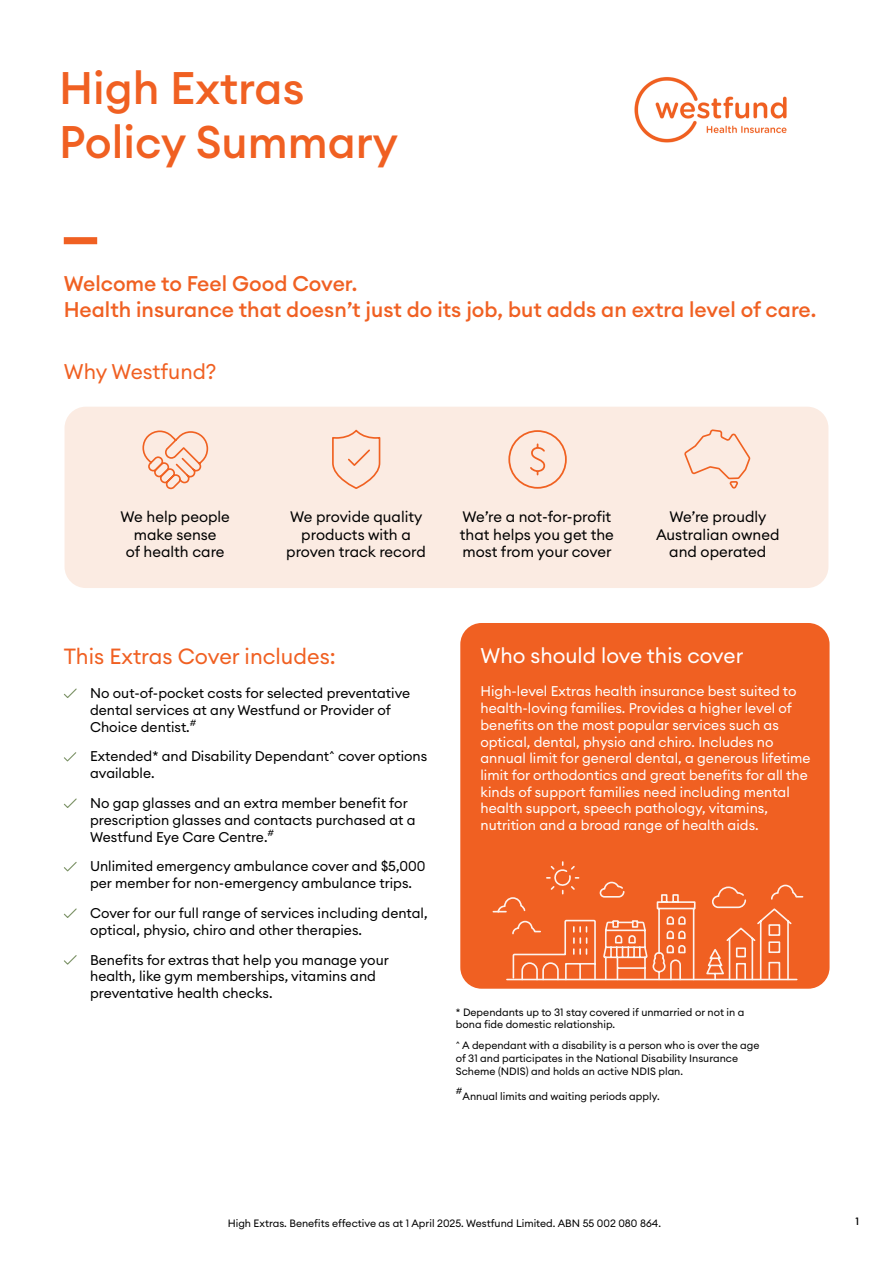
<style>
.page{position:relative;width:893px;height:1263px;background:#fff}
.page>*{position:absolute;margin:0;border:0;box-sizing:border-box;transform-origin:0 0}
.t1{font:500 45px/54px "Euclid Circular A";color:#f06022}
.t2{font:21.75px "Euclid Circular A";color:#f06022}
.t3{font:500 21px/26.2px "Euclid Circular A";color:#f06022}
.t4{font:21px "Euclid Circular A";color:#fff}
.t5{font:21px "Euclid Circular A";color:#f06022}
.t6{font:15px/17.7px "Euclid Circular A";color:#000;text-align:center}
.t7{font:13.95px/16.6px "Euclid Circular A";color:#000}
.t8{font:13.95px/16.6px "Euclid Circular A";color:#fff}
.t9{font:10.5px/12.6px "Euclid Circular A";color:#000}
.t10{font:500 10.5px "Euclid Circular A";color:#000}
.t11{font:9px "Euclid Circular A";color:#000}
</style>
<div class="page">
<div style="left:64px;top:237px;width:33px;height:7px;background:#f06022"></div>
<div style="left:460px;top:623px;width:369px;height:366px;background:#f06022;border-radius:21px"></div>
<svg style="left:492px;top:861px;width:312px;height:120px"></svg>
<hr style="left:507px;top:979px;width:290px;height:1px;background:#fdf3ee">
<svg style="left:63px;top:688px;width:14px;height:10px"></svg>
<svg style="left:63px;top:752px;width:14px;height:10px"></svg>
<svg style="left:63px;top:798px;width:14px;height:10px"></svg>
<svg style="left:63px;top:862px;width:14px;height:10px"></svg>
<svg style="left:63px;top:908px;width:14px;height:10px"></svg>
<svg style="left:64px;top:955px;width:13px;height:10px"></svg>
<div style="left:65px;top:407px;width:763px;height:181px;background:#fbebe2;border-radius:21px"></div>
<svg style="left:684px;top:429px;width:67px;height:60px"></svg>
<svg style="left:530px;top:443px;width:16px;height:33px"></svg>
<div style="left:508px;top:430px;width:59px;height:59px;border:2px solid #f06121;border-radius:50%"></div>
<svg style="left:142px;top:430px;width:67px;height:60px"></svg>
<svg style="left:332px;top:429px;width:49px;height:60px"></svg>
<img style="left:634px;top:77px;width:153px;height:66px">
<h1 class="t1" style="left:59px;top:61px;width:340px">High Extras<br>Policy Summary</h1>
<h3 class="t3" style="left:64px;top:271px;width:754px">Welcome to Feel Good Cover.<br>Health insurance that doesn’t just do its job, but adds an extra level of care.</h3>
<h3 class="t5" style="left:64px;top:358px;width:154px">Why Westfund?</h3>
<p class="t6" style="left:120px;top:508px;width:111px">We help people make sense<br>of health care</p>
<p class="t6" style="left:286px;top:508px;width:141px">We provide quality products with a proven track record</p>
<p class="t6" style="left:656px;top:508px;width:125px">We’re proudly<br>Australian owned and operated</p>
<p class="t6" style="left:460px;top:508px;width:156px;text-align:left">We’re a not-for-profit that helps you get the most from your cover</p>
<h2 class="t2" style="left:64px;top:642px;width:273px">This Extras Cover includes:</h2>
<p class="t7" style="left:90px;top:685px;width:322px">No out-of-pocket costs for selected preventative dental services at any Westfund or Provider of<br>Choice dentist.<sup>#</sup></p>
<p class="t7" style="left:90px;top:748px;width:339px">Extended* and Disability Dependant^ cover options available.</p>
<p class="t7" style="left:90px;top:795px;width:327px">No gap glasses and an extra member benefit for prescription glasses and contacts purchased at a<br>Westfund Eye Care Centre.<sup>#</sup></p>
<p class="t7" style="left:90px;top:858px;width:337px">Unlimited emergency ambulance cover and $5,000 per member for non-emergency ambulance trips.</p>
<p class="t7" style="left:90px;top:905px;width:339px">Cover for our full range of services including dental, optical, physio, chiro and other therapies.</p>
<p class="t7" style="left:90px;top:951px;width:300px">Benefits for extras that help you manage your health, like gym memberships, vitamins and preventative health checks.</p>
<h3 class="t4" style="left:480px;top:642px;width:264px">Who should love this cover</h3>
<p class="t8" style="left:480px;top:683px;width:332px">High-level Extras health insurance best suited to health-loving families. Provides a higher level of benefits on the most popular services such as optical, dental, physio and chiro. Includes no annual limit for general dental, a generous lifetime limit for orthodontics and great benefits for all the kinds of support families need including mental health support, speech pathology, vitamins, nutrition and a broad range of health aids.</p>
<p class="t9" style="left:456px;top:1005px;width:290px">* Dependants up to 31 stay covered if unmarried or not in a bona fide domestic relationship.</p>
<p class="t9" style="left:456px;top:1039px;width:305px">^ A dependant with a disability is a person who is over the age of 31 and participates in the National Disability Insurance<br>Scheme (NDIS) and holds an active NDIS plan.</p>
<p class="t11" style="left:456px;top:1085px;width:8px">#</p>
<p class="t9" style="left:462px;top:1090px;width:199px">Annual limits and waiting periods apply.</p>
<p class="t9" style="left:228px;top:1217px;width:435px">High Extras. Benefits effective as at 1 April 2025. Westfund Limited. ABN 55 002 080 864.</p>
<p class="t10" style="left:855px;top:1215px;width:5px">1</p>
</div>
